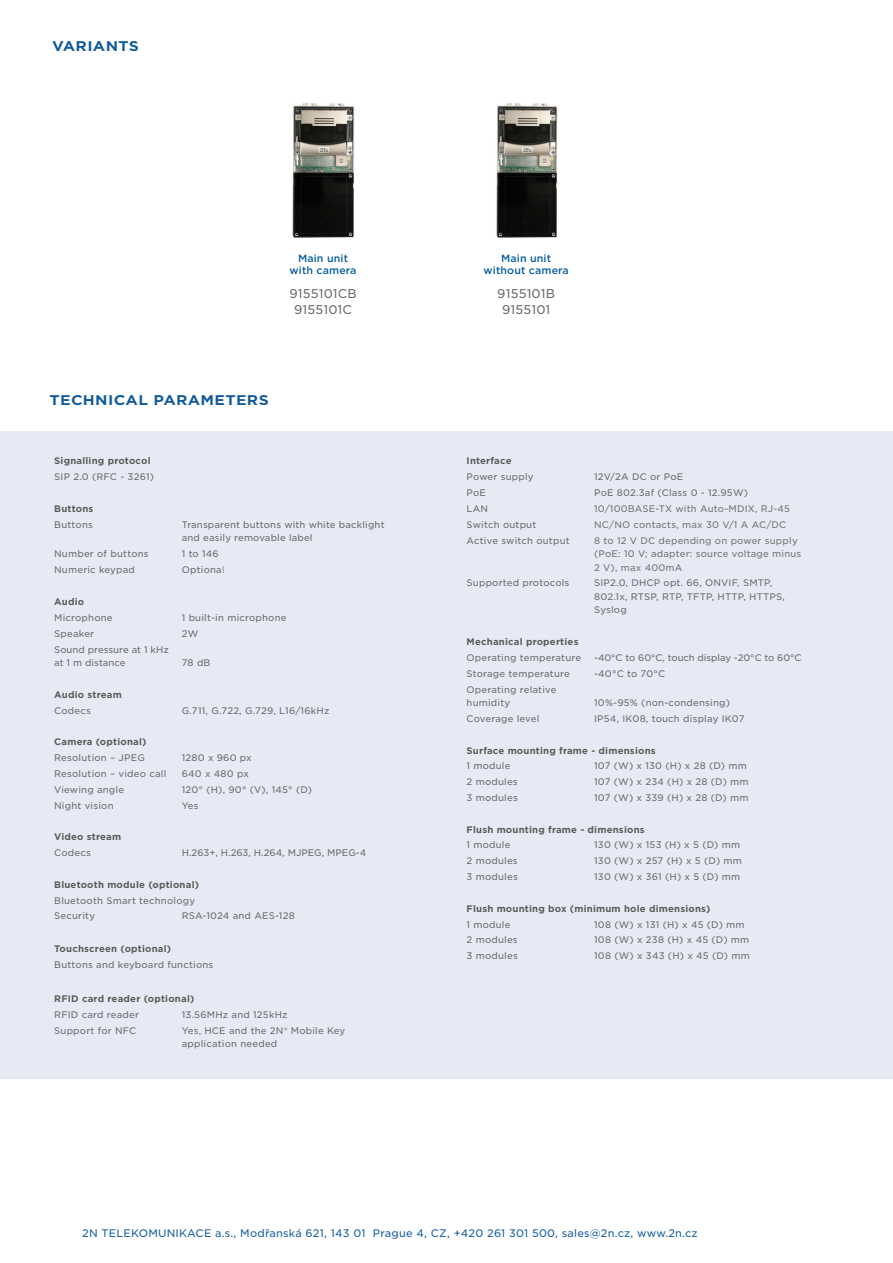
<style>
.page{position:relative;width:893px;height:1263px;background:#fff}
.page>*{position:absolute;margin:0;border:0;box-sizing:border-box;transform-origin:0 0}
.Záložky{font:700 13.5px "Gotham S Sm";letter-spacing:.02em;color:#105a9c;scale:1.11 1}
.Nadpis_7_10_Interkom{font:12.15px "Gotham S Sm";letter-spacing:.01em;color:#656a6a}
.Text_7_10{font:10.5px "Gotham S Sm";letter-spacing:.02em;color:#0f5c9e}
.Nadpis_7_10_Interkom-2{font:500 10.2px "Gotham S Sm";letter-spacing:.01em;color:#00599b}
.Text_7_10-2{font:9.15px/13.5px "Gotham S Sm";letter-spacing:.02em;color:#656a6a}
.Nadpis_7_10_Interkom-3{font:700 9.15px "Gotham S Sm";letter-spacing:.02em;color:#585855}
.Text_7_10-3{font:9.15px "Gotham S Sm";letter-spacing:.02em;color:#676a6b}
.Text_7_10-4{font:9.15px/13.5px "Gotham S Sm";letter-spacing:.02em;color:#70706f}
.Text_7_10-5{font:9.15px/13.5px "Gotham S Sm";color:#656a6a}
.Text_7_10-6{font:9.15px "Gotham S Sm";letter-spacing:-.01em;color:#656a6a}
.s1{color:#939598}
</style>
<div class="page">
<img style="left:292px;top:103px;width:63px;height:135px">
<img style="left:496px;top:103px;width:62px;height:135px">
<div style="left:0;top:432px;width:893px;height:647px;background:#e5eaf4"></div>
<p class="Záložky" style="left:52px;top:37px;width:80px">VARIANTS</p>
<p class="Nadpis_7_10_Interkom-2" style="left:298px;top:251px;width:52px">Main unit</p>
<p class="Nadpis_7_10_Interkom-2" style="left:290px;top:263px;width:68px">with camera</p>
<p class="Nadpis_7_10_Interkom" style="left:289px;top:285px;width:69px">9155101CB</p>
<p class="Nadpis_7_10_Interkom" style="left:294px;top:301px;width:59px">9155101C</p>
<p class="Záložky" style="left:50px;top:391px;width:199px">TECHNICAL PARAMETERS</p>
<p class="Nadpis_7_10_Interkom-3" style="left:54px;top:455px;width:98px">Signalling protocol</p>
<p class="Text_7_10-2" style="left:54px;top:470px;width:101px">SIP 2.0 (RFC - 3261)</p>
<p class="Nadpis_7_10_Interkom-3" style="left:54px;top:502px;width:41px">Buttons</p>
<p class="Text_7_10-2" style="left:54px;top:517px;width:40px">Buttons</p>
<p class="Text_7_10-2" style="left:182px;top:517px;width:204px">Transparent buttons with white backlight and easily removable label</p>
<p class="Text_7_10-2" style="left:54px;top:547px;width:96px">Number of buttons</p>
<p class="Text_7_10-2" style="left:182px;top:547px;width:39px">1 to 146</p>
<p class="Text_7_10-2" style="left:54px;top:563px;width:82px">Numeric keypad</p>
<p class="Text_7_10-2" style="left:182px;top:563px;width:44px">Optiona<span class="s1">l</span></p>
<p class="Nadpis_7_10_Interkom-3" style="left:54px;top:595px;width:32px">Audio</p>
<p class="Text_7_10-2" style="left:54px;top:611px;width:60px">Microphone</p>
<p class="Text_7_10-2" style="left:182px;top:611px;width:106px">1 built-in microphone</p>
<p class="Text_7_10-2" style="left:54px;top:626px;width:41px">Speaker</p>
<p class="Text_7_10-2" style="left:182px;top:626px;width:18px">2W</p>
<p class="Text_7_10-5" style="left:54px;top:642px;width:116px">Sound pressure at 1 kHz at 1 m distance</p>
<p class="Text_7_10-2" style="left:182px;top:656px;width:30px">78 dB</p>
<p class="Nadpis_7_10_Interkom-3" style="left:54px;top:688px;width:69px">Audio stream</p>
<p class="Text_7_10-2" style="left:54px;top:703px;width:38px">Codecs</p>
<p class="Text_7_10-2" style="left:182px;top:703px;width:149px">G.711, G.722, G.729, L16/16kHz</p>
<p class="Nadpis_7_10_Interkom-3" style="left:54px;top:736px;width:94px">Camera (optional)</p>
<p class="Text_7_10-2" style="left:54px;top:751px;width:92px">Resolution – JPEG</p>
<p class="Text_7_10-2" style="left:182px;top:751px;width:72px">1280 x 960 px</p>
<p class="Text_7_10-2" style="left:54px;top:767px;width:114px">Resolution – video call</p>
<p class="Text_7_10-2" style="left:182px;top:767px;width:69px">640 x 480 px</p>
<p class="Text_7_10-2" style="left:54px;top:782px;width:71px">Viewing angle</p>
<p class="Text_7_10-2" style="left:182px;top:782px;width:132px">120° (H), 90° (V), 145° (D)</p>
<p class="Text_7_10-2" style="left:54px;top:798px;width:61px">Night vision</p>
<p class="Text_7_10-2" style="left:182px;top:798px;width:18px">Yes</p>
<p class="Nadpis_7_10_Interkom-3" style="left:54px;top:831px;width:69px">Video stream</p>
<p class="Text_7_10-2" style="left:54px;top:846px;width:38px">Codecs</p>
<p class="Text_7_10-5" style="left:182px;top:846px;width:186px">H.263+, H.263, H.264, MJPEG, MPEG-4</p>
<p class="Nadpis_7_10_Interkom-3" style="left:54px;top:878px;width:146px">Bluetooth module (optional)</p>
<p class="Text_7_10-2" style="left:54px;top:893px;width:142px">Bluetooth Smart technology</p>
<p class="Text_7_10-2" style="left:54px;top:909px;width:42px">Security</p>
<p class="Text_7_10-2" style="left:182px;top:909px;width:114px">RSA-1024 and AES-128</p>
<p class="Nadpis_7_10_Interkom-3" style="left:54px;top:942px;width:119px">Touchscreen (optional)</p>
<p class="Text_7_10-2" style="left:54px;top:958px;width:161px">Buttons and keyboard functions</p>
<p class="Nadpis_7_10_Interkom-3" style="left:54px;top:992px;width:142px">RFID card reader (optional)</p>
<p class="Text_7_10-2" style="left:54px;top:1007px;width:86px">RFID card reader</p>
<p class="Text_7_10-2" style="left:182px;top:1007px;width:107px">13.56MHz and 125kHz</p>
<p class="Text_7_10-2" style="left:54px;top:1023px;width:84px">Support for NFC</p>
<p class="Text_7_10-2" style="left:182px;top:1023px;width:165px">Yes, HCE and the 2N® Mobile Key application needed</p>
<p class="Nadpis_7_10_Interkom-2" style="left:501px;top:251px;width:52px">Main unit</p>
<p class="Nadpis_7_10_Interkom-2" style="left:484px;top:263px;width:87px">without camera</p>
<p class="Nadpis_7_10_Interkom" style="left:497px;top:285px;width:59px">9155101B</p>
<p class="Nadpis_7_10_Interkom" style="left:502px;top:301px;width:50px">9155101</p>
<p class="Nadpis_7_10_Interkom-3" style="left:467px;top:455px;width:47px">Interface</p>
<p class="Text_7_10-2" style="left:467px;top:470px;width:69px">Power supply</p>
<p class="Text_7_10-2" style="left:594px;top:470px;width:91px">12V/2A DC or PoE</p>
<p class="Text_7_10-2" style="left:467px;top:486px;width:21px">PoE</p>
<p class="Text_7_10-2" style="left:594px;top:486px;width:155px">PoE 802.3af (Class 0 - 12.95W)</p>
<p class="Text_7_10-2" style="left:467px;top:502px;width:23px">LAN</p>
<p class="Text_7_10-4" style="left:594px;top:502px;width:197px">10/100BASE-TX with Auto-MDIX, RJ-45</p>
<p class="Text_7_10-2" style="left:467px;top:517px;width:71px">Switch output</p>
<p class="Text_7_10-4" style="left:594px;top:517px;width:194px">NC/NO contacts, max 30 V/1 A AC/DC</p>
<p class="Text_7_10-2" style="left:467px;top:533px;width:105px">Active switch output</p>
<p class="Text_7_10-4" style="left:594px;top:533px;width:209px">8 to 12 V DC depending on power supply (PoE: 10 V; adapter: source voltage minus<br>2 V), max 400mA</p>
<p class="Text_7_10-2" style="left:467px;top:576px;width:104px">Supported protocols</p>
<p class="Text_7_10-2" style="left:594px;top:576px;width:192px">SIP2.0, DHCP opt. 66, ONVIF, SMTP,<br>802.1x, RTSP, RTP, TFTP, HTTP, HTTPS,<br>Syslog</p>
<p class="Nadpis_7_10_Interkom-3" style="left:467px;top:635px;width:113px">Mechanical properties</p>
<p class="Text_7_10-2" style="left:467px;top:651px;width:116px">Operating temperature</p>
<p class="Text_7_10-6" style="left:594px;top:651px;width:209px">-40°C to 60°C, touch display -20°C to 60°C</p>
<p class="Text_7_10-2" style="left:467px;top:666px;width:105px">Storage temperature</p>
<p class="Text_7_10-2" style="left:594px;top:666px;width:73px">-40°C to 70°C</p>
<p class="Text_7_10-2" style="left:467px;top:682px;width:91px">Operating relative humidity</p>
<p class="Text_7_10-2" style="left:594px;top:696px;width:137px">10%-95% (non-condensing)</p>
<p class="Text_7_10-2" style="left:467px;top:712px;width:74px">Coverage level</p>
<p class="Text_7_10-2" style="left:594px;top:712px;width:152px">IP54, IK08, touch display IK07</p>
<p class="Nadpis_7_10_Interkom-3" style="left:467px;top:744px;width:191px">Surface mounting frame - dimensions</p>
<p class="Text_7_10-3" style="left:467px;top:760px;width:45px">1 module</p>
<p class="Text_7_10-3" style="left:594px;top:760px;width:154px">107 (W) x 130 (H) x 28 (D) mm</p>
<p class="Text_7_10-3" style="left:467px;top:776px;width:53px">2 modules</p>
<p class="Text_7_10-3" style="left:594px;top:776px;width:156px">107 (W) x 234 (H) x 28 (D) mm</p>
<p class="Text_7_10-3" style="left:467px;top:791px;width:53px">3 modules</p>
<p class="Text_7_10-3" style="left:594px;top:791px;width:156px">107 (W) x 339 (H) x 28 (D) mm</p>
<p class="Nadpis_7_10_Interkom-3" style="left:467px;top:823px;width:180px">Flush mounting frame - dimensions</p>
<p class="Text_7_10-3" style="left:467px;top:839px;width:45px">1 module</p>
<p class="Text_7_10-3" style="left:594px;top:839px;width:147px">130 (W) x 153 (H) x 5 (D) mm</p>
<p class="Text_7_10-3" style="left:467px;top:855px;width:53px">2 modules</p>
<p class="Text_7_10-3" style="left:594px;top:855px;width:149px">130 (W) x 257 (H) x 5 (D) mm</p>
<p class="Text_7_10-3" style="left:467px;top:871px;width:53px">3 modules</p>
<p class="Text_7_10-3" style="left:594px;top:871px;width:148px">130 (W) x 361 (H) x 5 (D) mm</p>
<p class="Nadpis_7_10_Interkom-3" style="left:467px;top:902px;width:245px">Flush mounting box (minimum hole dimensions)</p>
<p class="Text_7_10-3" style="left:467px;top:918px;width:45px">1 module</p>
<p class="Text_7_10-3" style="left:594px;top:918px;width:152px">108 (W) x 131 (H) x 45 (D) mm</p>
<p class="Text_7_10-3" style="left:467px;top:934px;width:53px">2 modules</p>
<p class="Text_7_10-3" style="left:594px;top:934px;width:157px">108 (W) x 238 (H) x 45 (D) mm</p>
<p class="Text_7_10-3" style="left:467px;top:950px;width:53px">3 modules</p>
<p class="Text_7_10-3" style="left:594px;top:950px;width:157px">108 (W) x 343 (H) x 45 (D) mm</p>
<p class="Text_7_10" style="left:82px;top:1226px;width:617px">2N TELEKOMUNIKACE a.s., Modřanská 621, 143 01 Prague 4, CZ, +420 261 301 500, sales@2n.cz, www.2n.cz</p>
</div>
